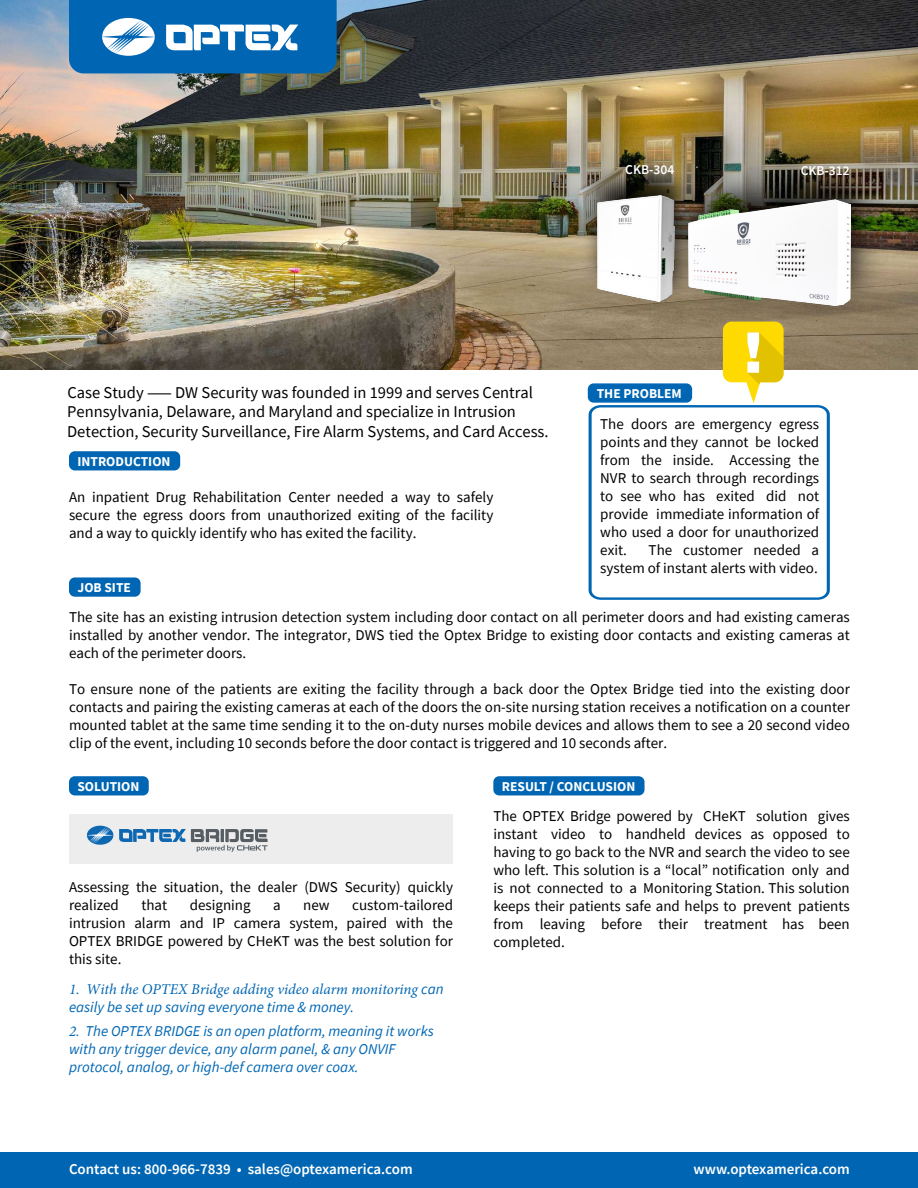
<style>
.page{position:relative;width:918px;height:1188px;background:#fff}
.page>*{position:absolute;margin:0;border:0;box-sizing:border-box;transform-origin:0 0}
.t1{font:16.5px/19.8px "Source Sans Pro";color:#000}
.t2{font:15px/18px "Source Sans Pro";color:#000;text-align:justify}
.t3{font:italic 15px/18px "Source Sans Pro";color:#0066b3}
.t4{font:italic 15px/18px "Minion Pro";color:#0066b3}
.t5{font:600 15px "Source Sans Pro";color:#fff}
.t6{font:700 13.5px "Source Sans Pro";color:#fff}
.t7{font:600 13.5px "Source Sans Pro";color:#fff}
.s1{font-family:"Source Sans Pro"}
.s2{font-family:"Minion Pro"}
</style>
<div class="page">
<img style="left:0;top:0;width:918px;height:370px">
<svg style="left:588px;top:405px;width:242px;height:195px"></svg>
<div style="left:588px;top:383px;width:104px;height:20px;background:#0066b3;border-radius:6px"></div>
<div style="left:69px;top:451px;width:111px;height:19px;background:#0066b3;border-radius:6px"></div>
<div style="left:69px;top:577px;width:72px;height:20px;background:#0066b3;border-radius:6px"></div>
<div style="left:69px;top:776px;width:80px;height:19px;background:#0066b3;border-radius:6px"></div>
<div style="left:493px;top:776px;width:152px;height:19px;background:#0066b3;border-radius:6px"></div>
<svg style="left:69px;top:0;width:268px;height:73px"></svg>
<svg style="left:723px;top:333px;width:61px;height:70px"></svg>
<div style="left:69px;top:814px;width:384px;height:49px;background:#ededed"></div>
<svg style="left:87px;top:826px;width:26px;height:19px"></svg>
<svg style="left:119px;top:829px;width:149px;height:23px"></svg>
<div style="left:0;top:1152px;width:918px;height:36px;background:#0066b3"></div>
<img style="left:574px;top:153px;width:77px;height:162px">
<img style="left:598px;top:195px;width:53px;height:106px">
<img style="left:651px;top:139px;width:249px;height:194px">
<img style="left:689px;top:200px;width:161px;height:106px">
<p class="t7" style="left:625px;top:161px;width:51px">CKB-304</p>
<p class="t7" style="left:801px;top:162px;width:51px">CKB-312</p>
<p class="t1" style="left:67px;top:382px;width:483px">Case Study ⸺ DW Security was founded in 1999 and serves Central<br>Pennsylvania, Delaware, and Maryland and specialize in Intrusion<br>Detection, Security Surveillance, Fire Alarm Systems, and Card Access.</p>
<p class="t6" style="left:77px;top:452px;width:95px">INTRODUCTION</p>
<p class="t2" style="left:69px;top:488px;width:426px">An inpatient Drug Rehabilitation Center needed a way to safely secure the egress doors from unauthorized exiting of the facility and a way to quickly identify who has exited the facility.</p>
<p class="t6" style="left:77px;top:578px;width:55px">JOB SITE</p>
<p class="t6" style="left:597px;top:384px;width:87px">THE PROBLEM</p>
<p class="t2" style="left:600px;top:415px;width:220px">The doors are emergency egress points and they cannot be locked from the inside. Accessing the NVR to search through recordings to see who has exited did not provide immediate information of who used a door for unauthorized exit.</p>
<p class="t2" style="left:600px;top:541px;width:220px;text-align:right">The customer needed a<br>system of instant alerts with video.</p>
<p class="t2" style="left:69px;top:608px;width:782px">The site has an existing intrusion detection system including door contact on all perimeter doors and had existing cameras installed by another vendor. The integrator, DWS tied the Optex Bridge to existing door contacts and existing cameras at each of the perimeter doors.</p>
<p class="t2" style="left:69px;top:680px;width:782px">To ensure none of the patients are exiting the facility through a back door the Optex Bridge tied into the existing door contacts and pairing the existing cameras at each of the doors the on-site nursing station receives a notification on a counter mounted tablet at the same time sending it to the on-duty nurses mobile devices and allows them to see a 20 second video clip of the event, including 10 seconds before the door contact is triggered and 10 seconds after.</p>
<p class="t6" style="left:77px;top:777px;width:63px">SOLUTION</p>
<p class="t2" style="left:69px;top:878px;width:385px">Assessing the situation, the dealer (DWS Security) quickly realized</p>
<p class="t2" style="left:69px;top:896px;width:385px;text-indent:283px">custom-tailored intrusion alarm and IP camera system, paired with the OPTEX BRIDGE powered by CHeKT was the best solution for this site.</p>
<p class="t4" style="left:69px;top:980px;width:376px">1. With the OPTEX Bridge adding video alarm monitoring <span class="s1">can easily be set up saving everyone time &amp; money.</span></p>
<p class="t3" style="left:69px;top:1022px;width:366px"><span class="s2">2.</span> The OPTEX BRIDGE is an open platform, meaning it works with any trigger device, any alarm panel, &amp; any ONVIF protocol, analog, or high-def camera over coax.</p>
<p class="t2" style="left:141px;top:896px;width:27px">that</p>
<p class="t2" style="left:190px;top:896px;width:62px">designing</p>
<p class="t2" style="left:273px;top:896px;width:9px">a</p>
<p class="t2" style="left:303px;top:896px;width:28px">new</p>
<p class="t6" style="left:502px;top:777px;width:135px">RESULT / CONCLUSION</p>
<p class="t2" style="left:493px;top:807px;width:358px">The OPTEX Bridge powered by CHeKT solution gives instant video to handheld devices as opposed to having to go back to the NVR and search the video to see who left. This solution is a “local” notification only and is not connected to a Monitoring Station. This solution keeps their patients safe and helps to prevent patients from leaving before their treatment has been completed.</p>
<p class="t5" style="left:69px;top:1160px;width:345px">Contact us: 800-966-7839 • sales@optexamerica.com</p>
<p class="t5" style="left:694px;top:1160px;width:158px">www.optexamerica.com</p>
</div>
